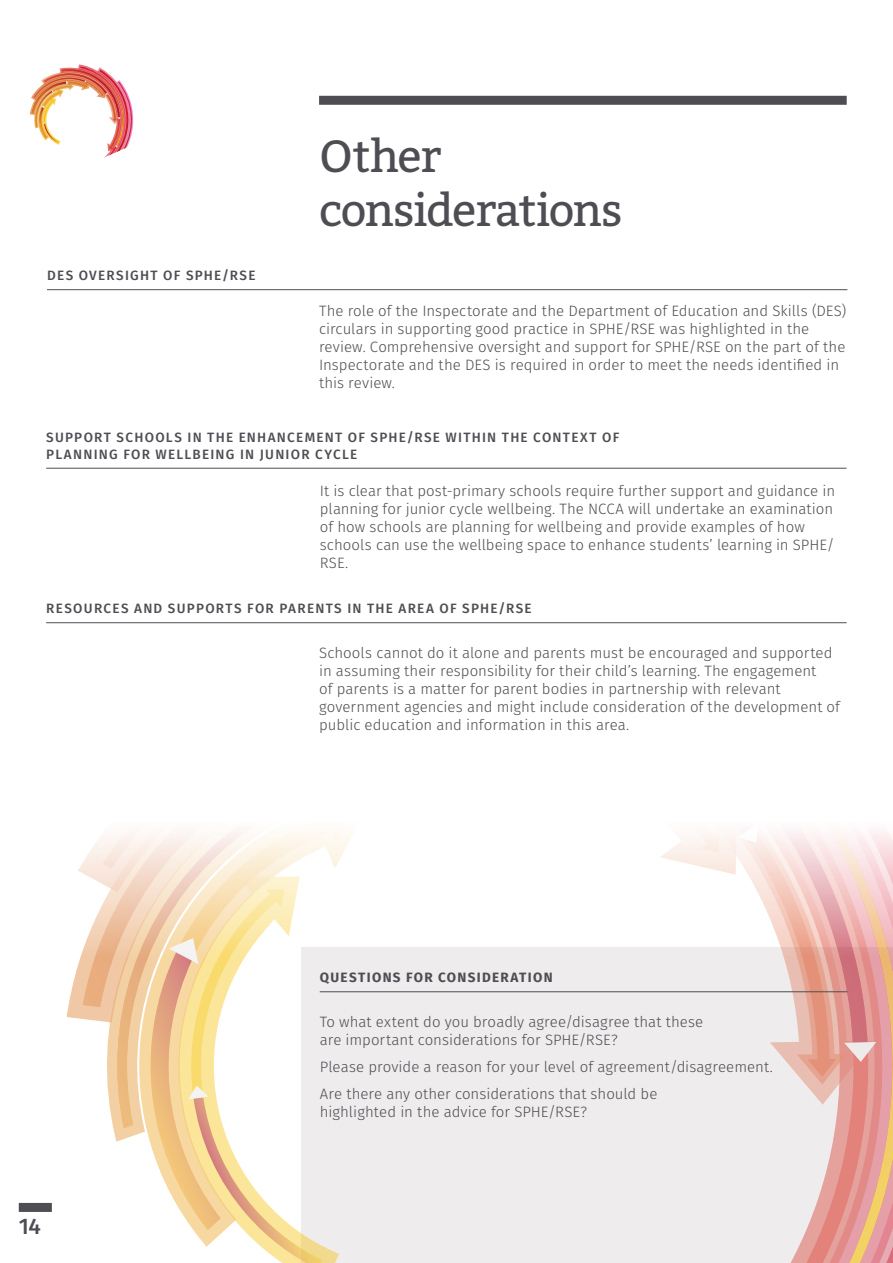
<style>
.page{position:relative;width:893px;height:1263px;background:#fff}
.page>*{position:absolute;margin:0;border:0;box-sizing:border-box;transform-origin:0 0}
.t1{font:45px/54px "Bitter";letter-spacing:-.025em;color:#4e4d53}
.t2{font:500 22.5px "Fira Sans";color:#4e4d53}
.t3{font:300 15px/18px "Fira Sans";color:#4e4d53}
.t4{font:500 13.5px/16.5px "Fira Sans";letter-spacing:.095em;color:#4e4d53}
.t5{font:700 13.5px "Fira Sans";letter-spacing:.095em;color:#4e4d53}
</style>
<div class="page">
<div style="left:319px;top:96px;width:528px;height:9px;background:#4e4d53"></div>
<div style="left:19px;top:1203px;width:33px;height:9px;background:#4e4d53"></div>
<img style="left:30px;top:64px;width:104px;height:94px">
<svg style="left:67px;top:950px;width:34px;height:72px"></svg>
<svg style="left:140px;top:1128px;width:210px;height:102px;background:#f0eeee"></svg>
<div style="left:380px;top:1047px;width:137px;height:216px;background:#eeecec"></div>
<svg style="left:145px;top:1007px;width:177px;height:256px"></svg>
<svg style="left:101px;top:1007px;width:167px;height:121px"></svg>
<svg style="left:83px;top:837px;width:267px;height:170px"></svg>
<svg style="left:103px;top:832px;width:247px;height:37px"></svg>
<svg style="left:194px;top:831px;width:156px;height:4px"></svg>
<svg style="left:350px;top:623px;width:167px;height:424px"></svg>
<svg style="left:517px;top:623px;width:376px;height:640px"></svg>
<hr style="left:47px;top:289px;width:800px;height:1px;background:#4e4d53">
<hr style="left:320px;top:991px;width:527px;height:1px;background:#4e4d53">
<hr style="left:46px;top:622px;width:801px;height:1px;background:#4e4d53">
<hr style="left:46px;top:468px;width:801px;height:1px;background:#4e4d53">
<p class="t4" style="left:47px;top:267px;width:210px">DES OVERSIGHT OF SPHE/RSE</p>
<h1 class="t1" style="left:319px;top:128px;width:305px">Other considerations</h1>
<p class="t3" style="left:319px;top:302px;width:529px">The role of the Inspectorate and the Department of Education and Skills (DES) circulars in supporting good practice in SPHE/RSE was highlighted in the review. Comprehensive oversight and support for SPHE/RSE on the part of the Inspectorate and the DES is required in order to meet the needs identified in this review.</p>
<p class="t4" style="left:46px;top:429px;width:574px">SUPPORT SCHOOLS IN THE ENHANCEMENT OF SPHE/RSE WITHIN THE CONTEXT OF<br>PLANNING FOR WELLBEING IN JUNIOR CYCLE</p>
<p class="t3" style="left:320px;top:482px;width:517px">It is clear that post-primary schools require further support and guidance in planning for junior cycle wellbeing. The NCCA will undertake an examination of how schools are planning for wellbeing and provide examples of how schools can use the wellbeing space to enhance students’ learning in SPHE/ RSE.</p>
<p class="t4" style="left:46px;top:600px;width:487px">RESOURCES AND SUPPORTS FOR PARENTS IN THE AREA OF SPHE/RSE</p>
<p class="t3" style="left:319px;top:644px;width:522px">Schools cannot do it alone and parents must be encouraged and supported in assuming their responsibility for their child’s learning. The engagement<br>of parents is a matter for parent bodies in partnership with relevant government agencies and might include consideration of the development of public education and information in this area.</p>
<h2 class="t2" style="left:19px;top:1208px;width:23px">14</h2>
<p class="t5" style="left:320px;top:966px;width:234px">QUESTIONS FOR CONSIDERATION</p>
<p class="t3" style="left:320px;top:1013px;width:385px">To what extent do you broadly agree/disagree that these are important considerations for SPHE/RSE?</p>
<p class="t3" style="left:320px;top:1053px;width:455px;line-height:27px">Please provide a reason for your level of agreement/disagreement.<br>Are there any other considerations that should be</p>
<p class="t3" style="left:320px;top:1103px;width:269px">highlighted in the advice for SPHE/RSE?</p>
</div>
